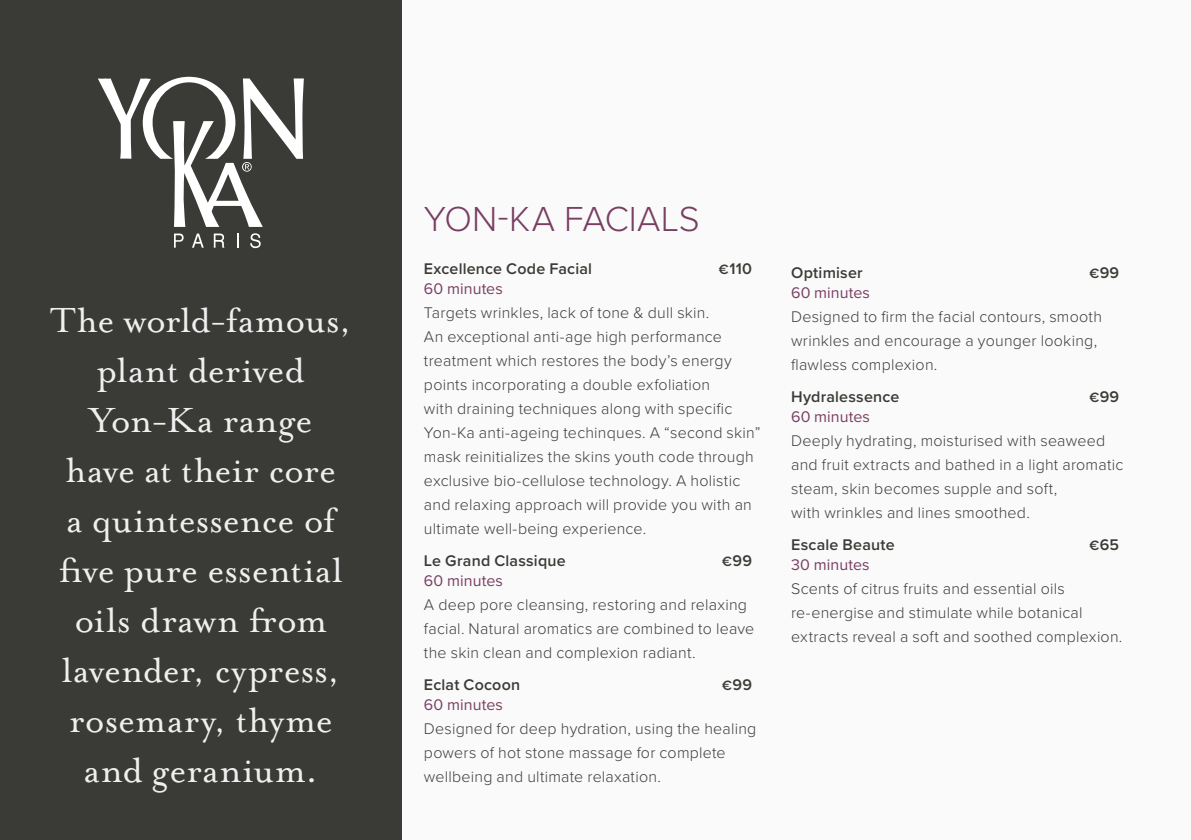
<style>
.page{position:relative;width:1191px;height:840px;background:#fff}
.page>*{position:absolute;margin:0;border:0;box-sizing:border-box;transform-origin:0 0}
.t1{font:40px/50px "Mrs Eaves OT";letter-spacing:.005em;color:#f0eff0;text-align:center}
.t2{font:300 36px "Proxima Nova";color:#783f62}
.t3{font:300 16px/24px "Proxima Nova";letter-spacing:.015em;color:#3e3d40}
.t4{font:600 16px "Proxima Nova";letter-spacing:.015em;color:#3a3b36}
.t5{font:16px "Proxima Nova";letter-spacing:.005em;color:#783f62}
.s1{font-size:14px}
</style>
<div class="page">
<div style="left:0;top:0;width:1191px;height:839px;background:#fbfafa"></div>
<div style="left:0;top:0;width:402px;height:839px;background:#3a3b36"></div>
<svg style="left:174px;top:233px;width:10px;height:14px"></svg>
<svg style="left:192px;top:233px;width:12px;height:14px"></svg>
<svg style="left:214px;top:233px;width:10px;height:14px"></svg>
<svg style="left:237px;top:233px;width:1px;height:14px"></svg>
<svg style="left:250px;top:233px;width:11px;height:15px"></svg>
<svg style="left:98px;top:77px;width:206px;height:150px"></svg>
<h1 class="t1" style="left:50px;top:294px;width:303px">The world-famous, plant derived<br>Yon-Ka range have at their core<br>a quintessence of five pure essential oils drawn from lavender, cypress, rosemary, thyme and geranium.</h1>
<h2 class="t2" style="left:424px;top:192px;width:277px">YON-KA FACIALS</h2>
<p class="t4" style="left:424px;top:256px;width:170px">Excellence Code Facial</p>
<p class="t4" style="left:719px;top:256px;width:35px"><span class="s1">€</span>110</p>
<p class="t5" style="left:424px;top:276px;width:80px">60 minutes</p>
<p class="t3" style="left:424px;top:299px;width:338px">Targets wrinkles, lack of tone &amp; dull skin.<br>An exceptional anti-age high performance treatment which restores the body’s energy points incorporating a double exfoliation<br>with draining techniques along with specific Yon-Ka anti-ageing techinques. A “second skin” mask reinitializes the skins youth code through exclusive bio-cellulose technology. A holistic and relaxing approach will provide you with an ultimate well-being experience.</p>
<p class="t4" style="left:424px;top:548px;width:143px">Le Grand Classique</p>
<p class="t4" style="left:722px;top:548px;width:31px"><span class="s1">€</span>99</p>
<p class="t5" style="left:424px;top:568px;width:80px">60 minutes</p>
<p class="t3" style="left:424px;top:591px;width:332px">A deep pore cleansing, restoring and relaxing facial. Natural aromatics are combined to leave the skin clean and complexion radiant.</p>
<p class="t4" style="left:424px;top:672px;width:98px">Eclat Cocoon</p>
<p class="t4" style="left:722px;top:672px;width:31px"><span class="s1">€</span>99</p>
<p class="t5" style="left:424px;top:692px;width:80px">60 minutes</p>
<p class="t3" style="left:424px;top:715px;width:334px">Designed for deep hydration, using the healing powers of hot stone massage for complete wellbeing and ultimate relaxation.</p>
<p class="t4" style="left:791px;top:261px;width:73px">Optimiser</p>
<p class="t4" style="left:1089px;top:261px;width:31px"><span class="s1">€</span>99</p>
<p class="t5" style="left:791px;top:281px;width:80px">60 minutes</p>
<p class="t3" style="left:791px;top:304px;width:312px">Designed to firm the facial contours, smooth wrinkles and encourage a younger looking, flawless complexion.</p>
<p class="t4" style="left:791px;top:385px;width:110px">Hydralessence</p>
<p class="t4" style="left:1089px;top:385px;width:31px"><span class="s1">€</span>99</p>
<p class="t5" style="left:791px;top:405px;width:80px">60 minutes</p>
<p class="t3" style="left:791px;top:428px;width:334px">Deeply hydrating, moisturised with seaweed and fruit extracts and bathed in a light aromatic steam, skin becomes supple and soft,<br>with wrinkles and lines smoothed.</p>
<p class="t4" style="left:791px;top:533px;width:105px">Escale Beaute</p>
<p class="t4" style="left:1089px;top:533px;width:31px"><span class="s1">€</span>65</p>
<p class="t5" style="left:791px;top:553px;width:80px">30 minutes</p>
<p class="t3" style="left:791px;top:576px;width:333px">Scents of citrus fruits and essential oils re-energise and stimulate while botanical extracts reveal a soft and soothed complexion.</p>
</div>
